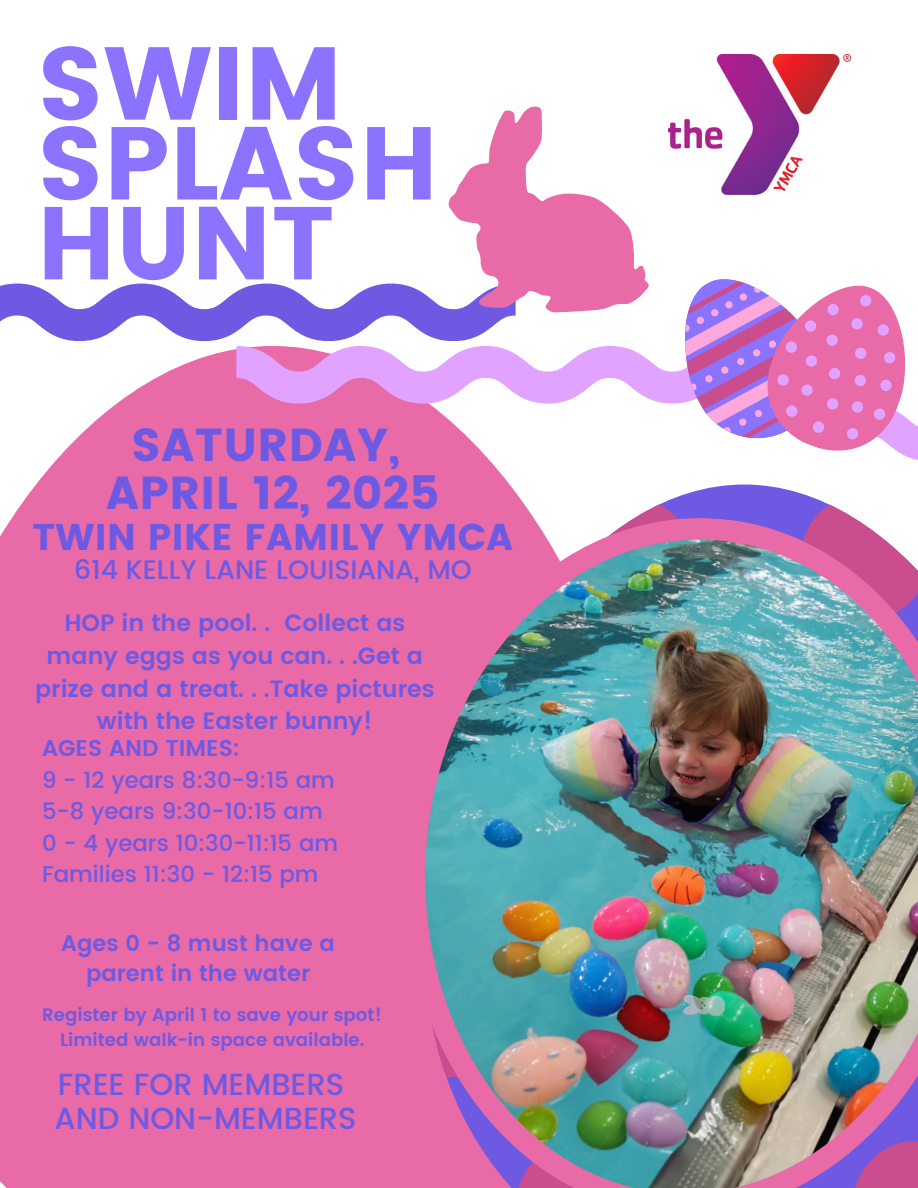
<style>
.page{position:relative;width:918px;height:1188px;background:#fff}
.page>*{position:absolute;margin:0;border:0;box-sizing:border-box;transform-origin:0 0}
.t1{font:103.2px/79.8px "Poppins";color:#8b73ff}
.t2{font:46.2px/48.3px "Poppins";letter-spacing:.01em;color:#6e5ae2;text-align:center}
.t3{font:37.2px "Poppins";letter-spacing:.01em;color:#6e5ae2}
.t4{font:500 30.45px/34.3px "Poppins";color:#6e5ae2}
.t5{font:500 26.7px "Poppins";color:#6e5ae2}
.t6{font:600 23.55px/32.7px "Poppins";color:#6e5ae2;text-align:center}
.t7{font:500 22.8px/31.5px "Poppins";color:#6e5ae2}
.t8{font:600 22.5px/30.3px "Poppins";color:#6e5ae2;text-align:center}
.t9{font:600 18px/24.8px "Poppins";color:#6e5ae2;text-align:center}
.s1{font-weight:600}
</style>
<div class="page">
<div style="left:0;top:469px;width:510px;height:719px;background:#e86aa7"></div>
<img style="left:716px;top:55px;width:135px;height:51px">
<svg style="left:398px;top:485px;width:430px;height:22px"></svg>
<img style="left:391px;top:507px;width:527px;height:681px">
<svg style="left:0;top:106px;width:918px;height:363px"></svg>
<svg style="left:682px;top:994px;width:44px;height:23px"></svg>
<p class="t1" style="left:37px;top:44px;width:403px">SWIM<br>SPLASH<br>HUNT</p>
<p class="t2" style="left:106px;top:421px;width:335px">SATURDAY,<br>APRIL 12, 2025</p>
<p class="t3" style="left:33px;top:515px;width:482px">TWIN PIKE FAMILY YMCA</p>
<p class="t5" style="left:74px;top:554px;width:399px">614 KELLY LANE LOUISIANA, MO</p>
<p class="t6" style="left:35px;top:607px;width:401px">HOP in the pool. . Collect as many eggs as you can. . .Get a prize and a treat. . .Take pictures with the Easter bunny!</p>
<p class="t7" style="left:42px;top:732px;width:298px"><span class="s1">AGES AND TIMES:<br></span>9 - 12 years 8:30-9:15 am<br>5-8 years 9:30-10:15 am<br>0 - 4 years 10:30-11:15 am<br>Families 11:30 - 12:15 pm</p>
<p class="t8" style="left:61px;top:928px;width:275px">Ages 0 - 8 must have a parent in the water</p>
<p class="t9" style="left:42px;top:1002px;width:341px">Register by April 1 to save your spot!<br>Limited walk-in space available.</p>
<p class="t4" style="left:55px;top:1067px;width:304px">FREE FOR MEMBERS<br>AND NON-MEMBERS</p>
</div>
